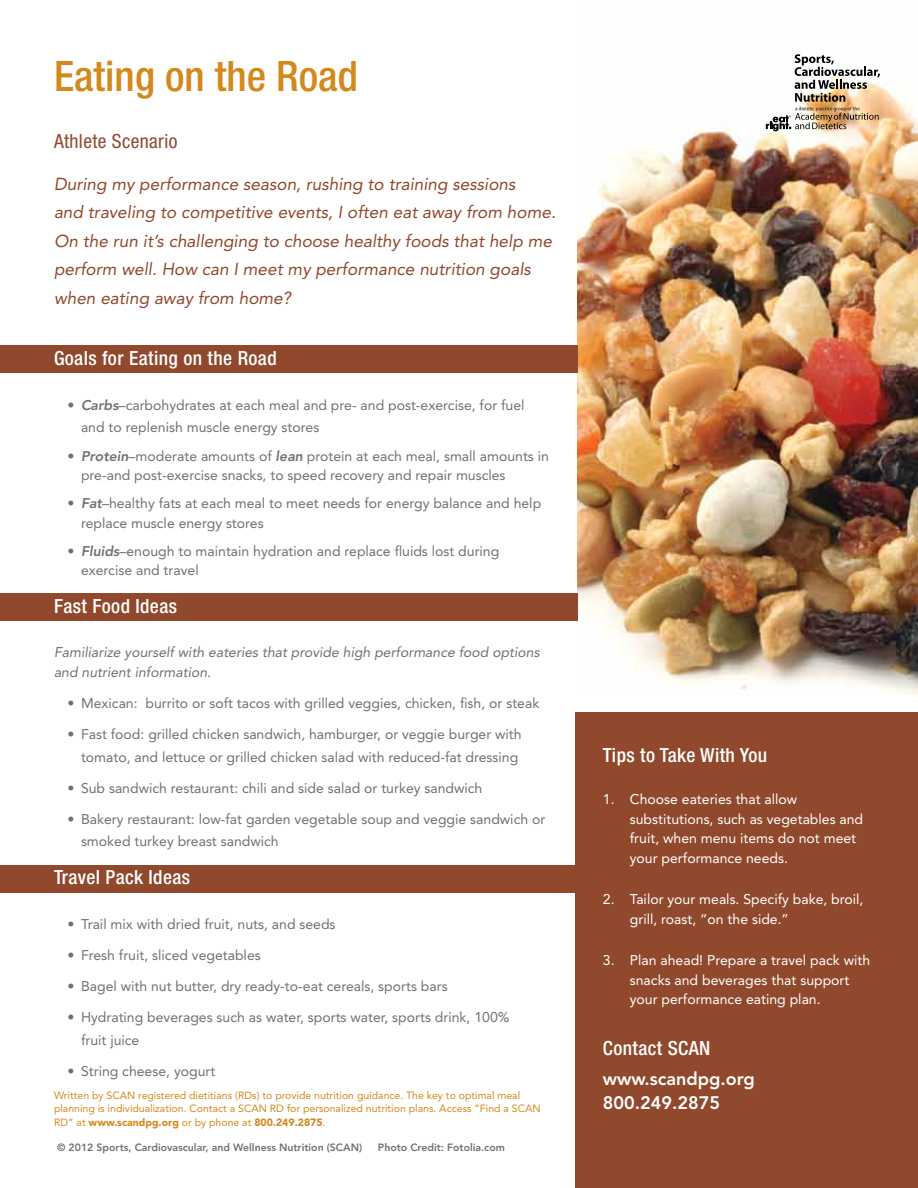
<style>
.page{position:relative;width:918px;height:1188px;background:#fff}
.page>*{position:absolute;margin:0;border:0;box-sizing:border-box;transform-origin:0 0}
.t1{font:500 condensed 42px "Helvetica Neue";color:#d4891c}
.t2{font:500 condensed 19.5px "Helvetica Neue";letter-spacing:.02em;color:#fff}
.t3{font:condensed 19.5px "Helvetica Neue";letter-spacing:.02em;color:#90492d}
.t4{font:800 18px/24px "Avenir LT Std";color:#fff}
.t5{font:italic 17.25px/28.5px "Avenir LT Std";color:#90492d}
.t6{font:14.1px/22.5px "Avenir LT Std";color:#717073}
.t7{font:14.1px/19.5px "Avenir LT Std";color:#fff}
.t8{font:italic 14.1px/19.5px "Avenir LT Std";color:#717073}
.t9{font:10.5px/13.5px "Avenir LT Std";color:#d4891c}
.t10{font:800 10.5px "Avenir LT Std";color:#717073}
.s1{font-weight:800;font-style:italic}
.s2{font-weight:900}
</style>
<div class="page">
<img style="left:578px;top:73px;width:340px;height:623px">
<div style="left:576px;top:712px;width:342px;height:476px;background:#90492d"></div>
<div style="left:0;top:865px;width:578px;height:27px;background:#90492d"></div>
<div style="left:0;top:345px;width:578px;height:28px;background:#90492d"></div>
<div style="left:0;top:593px;width:578px;height:27px;background:#90492d"></div>
<img style="left:766px;top:54px;width:114px;height:77px">
<h1 class="t1" style="left:54px;top:51px;width:305px">Eating on the Road</h1>
<h2 class="t3" style="left:54px;top:129px;width:125px">Athlete Scenario</h2>
<p class="t5" style="left:54px;top:170px;width:503px">During my performance season, rushing to training sessions<br>and traveling to competitive events, I often eat away from home.<br>On the run it’s challenging to choose healthy foods that help me perform well. How can I meet my performance nutrition goals when eating away from home?</p>
<h2 class="t2" style="left:54px;top:347px;width:224px">Goals for Eating on the Road</h2>
<p class="t6" style="left:81px;top:394px;width:445px;text-indent:-14px">• <span class="s1">Carbs</span>–carbohydrates at each meal and pre- and post-exercise, for fuel and to replenish muscle energy stores</p>
<p class="t6" style="left:81px;top:446px;width:470px;line-height:19.5px;text-indent:-14px">• <span class="s1">Protein</span>–moderate amounts of <span class="s1">lean</span> protein at each meal, small amounts in pre-and post-exercise snacks, to speed recovery and repair muscles</p>
<p class="t6" style="left:81px;top:494px;width:462px;line-height:19.5px;text-indent:-14px">• <span class="s1">Fat</span>–healthy fats at each meal to meet needs for energy balance and help replace muscle energy stores</p>
<p class="t6" style="left:81px;top:541px;width:420px;line-height:19.5px;text-indent:-14px">• <span class="s1">Fluids</span>–enough to maintain hydration and replace fluids lost during exercise and travel</p>
<h2 class="t2" style="left:54px;top:594px;width:125px">Fast Food Ideas</h2>
<p class="t8" style="left:54px;top:643px;width:487px">Familiarize yourself with eateries that provide high performance food options and nutrient information.</p>
<p class="t6" style="left:68px;top:692px;width:473px">• Mexican: burrito or soft tacos with grilled veggies, chicken, fish, or steak</p>
<p class="t6" style="left:68px;top:723px;width:456px;text-align:right">• Fast food: grilled chicken sandwich, hamburger, or veggie burger with tomato, and lettuce or grilled chicken salad with reduced-fat dressing</p>
<p class="t6" style="left:68px;top:777px;width:416px">• Sub sandwich restaurant: chili and side salad or turkey sandwich</p>
<p class="t6" style="left:81px;top:808px;width:466px;text-indent:-14px">• Bakery restaurant: low-fat garden vegetable soup and veggie sandwich or smoked turkey breast sandwich</p>
<h2 class="t2" style="left:54px;top:865px;width:138px">Travel Pack Ideas</h2>
<p class="t6" style="left:68px;top:913px;width:270px">• Trail mix with dried fruit, nuts, and seeds</p>
<p class="t6" style="left:68px;top:944px;width:195px">• Fresh fruit, sliced vegetables</p>
<p class="t6" style="left:68px;top:975px;width:382px">• Bagel with nut butter, dry ready-to-eat cereals, sports bars</p>
<p class="t6" style="left:81px;top:1006px;width:430px;text-indent:-14px">• Hydrating beverages such as water, sports water, sports drink, 100% fruit juice</p>
<p class="t6" style="left:68px;top:1060px;width:149px">• String cheese, yogurt</p>
<p class="t9" style="left:54px;top:1089px;width:488px">Written by SCAN registered dietitians (RDs) to provide nutrition guidance. The key to optimal meal planning is individualization. Contact a SCAN RD for personalized nutrition plans. Access “Find a SCAN<br>RD” at <span class="s2">www.scandpg.org</span> or by phone at <span class="s2">800.249.2875</span>.</p>
<p class="t10" style="left:57px;top:1141px;width:307px">© 2012 Sports, Cardiovascular, and Wellness Nutrition (SCAN)</p>
<p class="t10" style="left:378px;top:1141px;width:128px">Photo Credit: Fotolia.com</p>
<h2 class="t2" style="left:603px;top:744px;width:166px">Tips to Take With You</h2>
<p class="t7" style="left:630px;top:790px;width:235px;text-indent:-27px">1. Choose eateries that allow substitutions, such as vegetables and fruit, when menu items do not meet your performance needs.</p>
<p class="t7" style="left:630px;top:890px;width:235px;text-indent:-27px">2. Tailor your meals. Specify bake, broil, grill, roast, “on the side.”</p>
<p class="t7" style="left:630px;top:951px;width:242px;text-indent:-27px">3. Plan ahead! Prepare a travel pack with snacks and beverages that support your performance eating plan.</p>
<h2 class="t2" style="left:603px;top:1037px;width:109px">Contact SCAN</h2>
<p class="t4" style="left:603px;top:1067px;width:153px">www.scandpg.org<br>800.249.2875</p>
</div>
